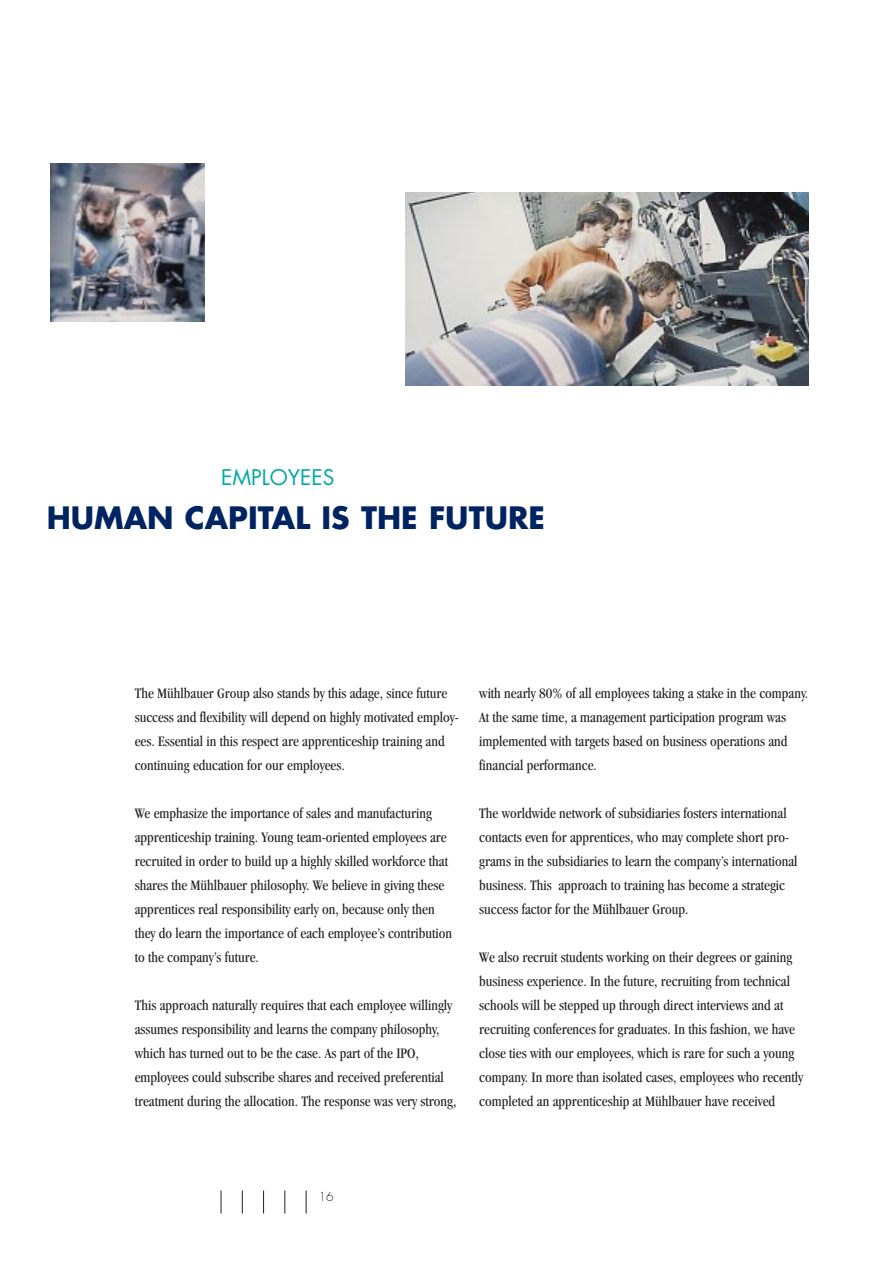
<style>
.page{position:relative;width:893px;height:1263px;background:#fff}
.page>*{position:absolute;margin:0;border:0;box-sizing:border-box;transform-origin:0 0}
.t1{font:700 30px "Futura";color:#002361}
.t2{font:21px "Futura";color:#00a9a5}
.t3{font:condensed 15px/24px "Garamond";color:#231f20}
.t4{font:300 12px "Futura";color:#231f20}
</style>
<div class="page">
<svg style="left:221px;top:1191px;width:1px;height:23px"></svg>
<svg style="left:242px;top:1191px;width:1px;height:23px"></svg>
<svg style="left:263px;top:1191px;width:1px;height:23px"></svg>
<svg style="left:284px;top:1191px;width:1px;height:23px"></svg>
<svg style="left:306px;top:1191px;width:1px;height:23px"></svg>
<img style="left:405px;top:192px;width:403px;height:194px">
<img style="left:50px;top:164px;width:154px;height:157px">
<h2 class="t2" style="left:221px;top:468px;width:115px">EMPLOYEES</h2>
<h1 class="t1" style="left:47px;top:505px;width:499px">HUMAN CAPITAL IS THE FUTURE</h1>
<p class="t3" style="left:135px;top:683px;width:325px">The Mühlbauer Group also stands by this adage, since future success and flexibility will depend on highly motivated employ&shy;ees. Essential in this respect are apprenticeship training and continuing education for our employees.</p>
<p class="t3" style="left:135px;top:803px;width:319px">We emphasize the importance of sales and manufacturing apprenticeship training. Young team-oriented employees are recruited in order to build up a highly skilled workforce that shares the Mühlbauer philosophy. We believe in giving these apprentices real responsibility early on, because only then they do learn the importance of each employee’s contribution to the company’s future.</p>
<p class="t3" style="left:135px;top:995px;width:323px">This approach naturally requires that each employee willingly assumes responsibility and learns the company philosophy, which has turned out to be the case. As part of the IPO, employees could subscribe shares and received preferential treatment during the allocation. The response was very strong,</p>
<p class="t3" style="left:479px;top:683px;width:330px">with nearly 80% of all employees taking a stake in the company.<br>At the same time, a management participation program was implemented with targets based on business operations and financial performance.</p>
<p class="t3" style="left:479px;top:803px;width:320px">The worldwide network of subsidiaries fosters international contacts even for apprentices, who may complete short pro&shy;grams in the subsidiaries to learn the company’s international business. This approach to training has become a strategic success factor for the Mühlbauer Group.</p>
<p class="t3" style="left:479px;top:947px;width:325px">We also recruit students working on their degrees or gaining business experience. In the future, recruiting from technical schools will be stepped up through direct interviews and at recruiting conferences for graduates. In this fashion, we have close ties with our employees, which is rare for such a young company. In more than isolated cases, employees who recently completed an apprenticeship at Mühlbauer have received</p>
<p class="t4" style="left:319px;top:1191px;width:16px">16</p>
</div>
